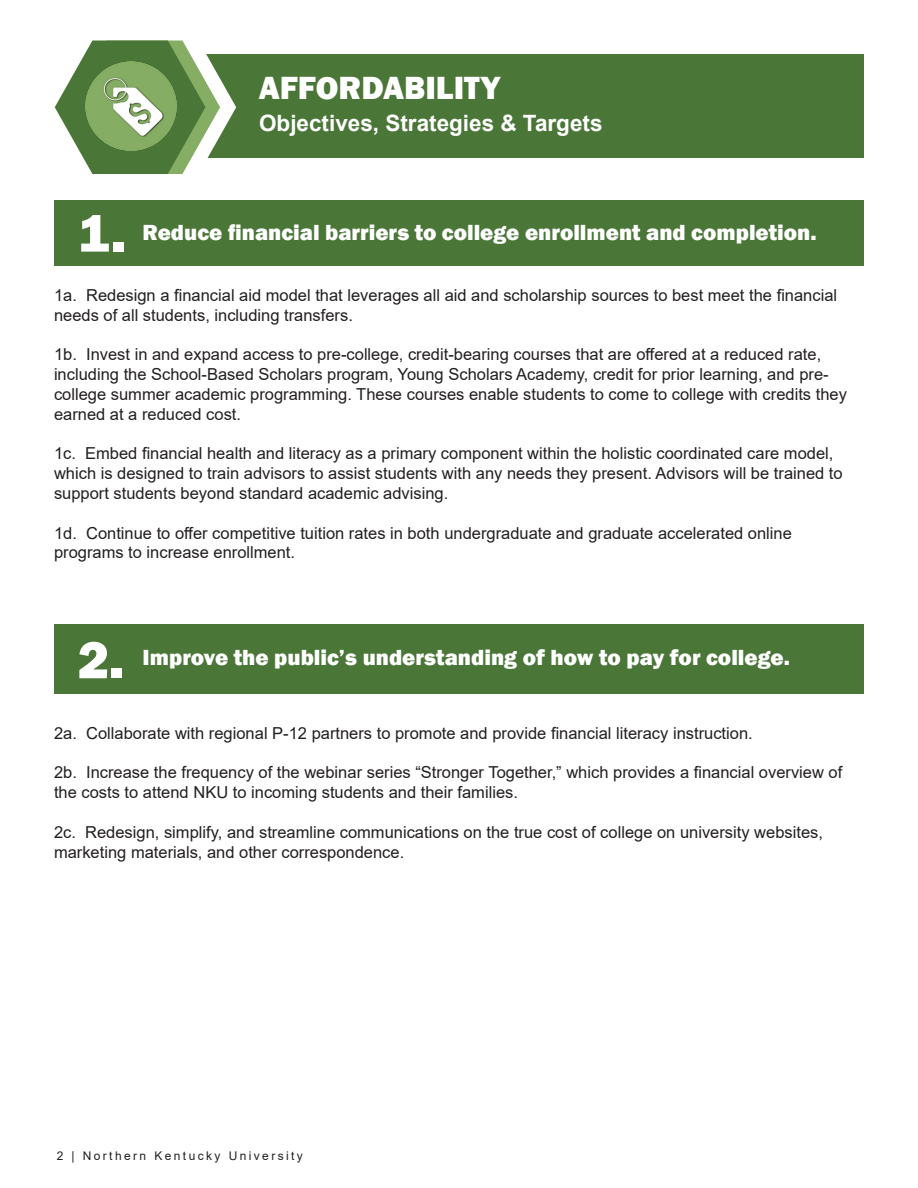
<style>
.page{position:relative;width:918px;height:1188px;background:#fff}
.page>*{position:absolute;margin:0;border:0;box-sizing:border-box;transform-origin:0 0}
.t1{font:800 54px "Franklin Gothic";color:#fff}
.t2{font:800 33px "Franklin Gothic";color:#fff}
.t3{font:800 22.5px "Franklin Gothic";color:#fff}
.t4{font:700 22.5px "Arial";color:#fff}
.t5{font:16.5px/19.8px "Arial";color:#231f20}
.t6{font:12px "Arial";letter-spacing:.2em;color:#231f20}
</style>
<div class="page">
<div style="left:54px;top:624px;width:810px;height:70px;background:#4a7637"></div>
<div style="left:54px;top:200px;width:809px;height:66px;background:#4a7637"></div>
<div style="left:133px;top:54px;width:730px;height:104px;background:#4a7637"></div>
<svg style="left:55px;top:40px;width:181px;height:134px"></svg>
<img style="left:86px;top:61px;width:91px;height:89px">
<p class="t2" style="left:259px;top:66px;width:243px">AFFORDABILITY</p>
<p class="t4" style="left:259px;top:108px;width:345px">Objectives, Strategies &amp; Targets</p>
<p class="t1" style="left:78px;top:199px;width:50px">1.</p>
<p class="t3" style="left:143px;top:218px;width:676px">Reduce financial barriers to college enrollment and completion.</p>
<p class="t5" style="left:54px;top:285px;width:785px">1a. Redesign a financial aid model that leverages all aid and scholarship sources to best meet the financial needs of all students, including transfers.</p>
<p class="t5" style="left:54px;top:345px;width:794px">1b. Invest in and expand access to pre-college, credit-bearing courses that are offered at a reduced rate, including the School-Based Scholars program, Young Scholars Academy, credit for prior learning, and pre&shy;college summer academic programming. These courses enable students to come to college with credits they earned at a reduced cost.</p>
<p class="t5" style="left:54px;top:444px;width:790px">1c. Embed financial health and literacy as a primary component within the holistic coordinated care model, which is designed to train advisors to assist students with any needs they present. Advisors will be trained to support students beyond standard academic advising.</p>
<p class="t5" style="left:54px;top:523px;width:739px">1d. Continue to offer competitive tuition rates in both undergraduate and graduate accelerated online programs to increase enrollment.</p>
<p class="t1" style="left:78px;top:625px;width:48px">2.</p>
<p class="t3" style="left:143px;top:643px;width:649px">Improve the public’s understanding of how to pay for college.</p>
<p class="t5" style="left:54px;top:723px;width:700px">2a. Collaborate with regional P-12 partners to promote and provide financial literacy instruction.</p>
<p class="t5" style="left:54px;top:763px;width:790px">2b. Increase the frequency of the webinar series “Stronger Together,” which provides a financial overview of the costs to attend NKU to incoming students and their families.</p>
<p class="t5" style="left:54px;top:822px;width:771px">2c. Redesign, simplify, and streamline communications on the true cost of college on university websites, marketing materials, and other correspondence.</p>
<p class="t6" style="left:57px;top:1147px;width:248px">2 | Northern Kentucky University</p>
</div>
